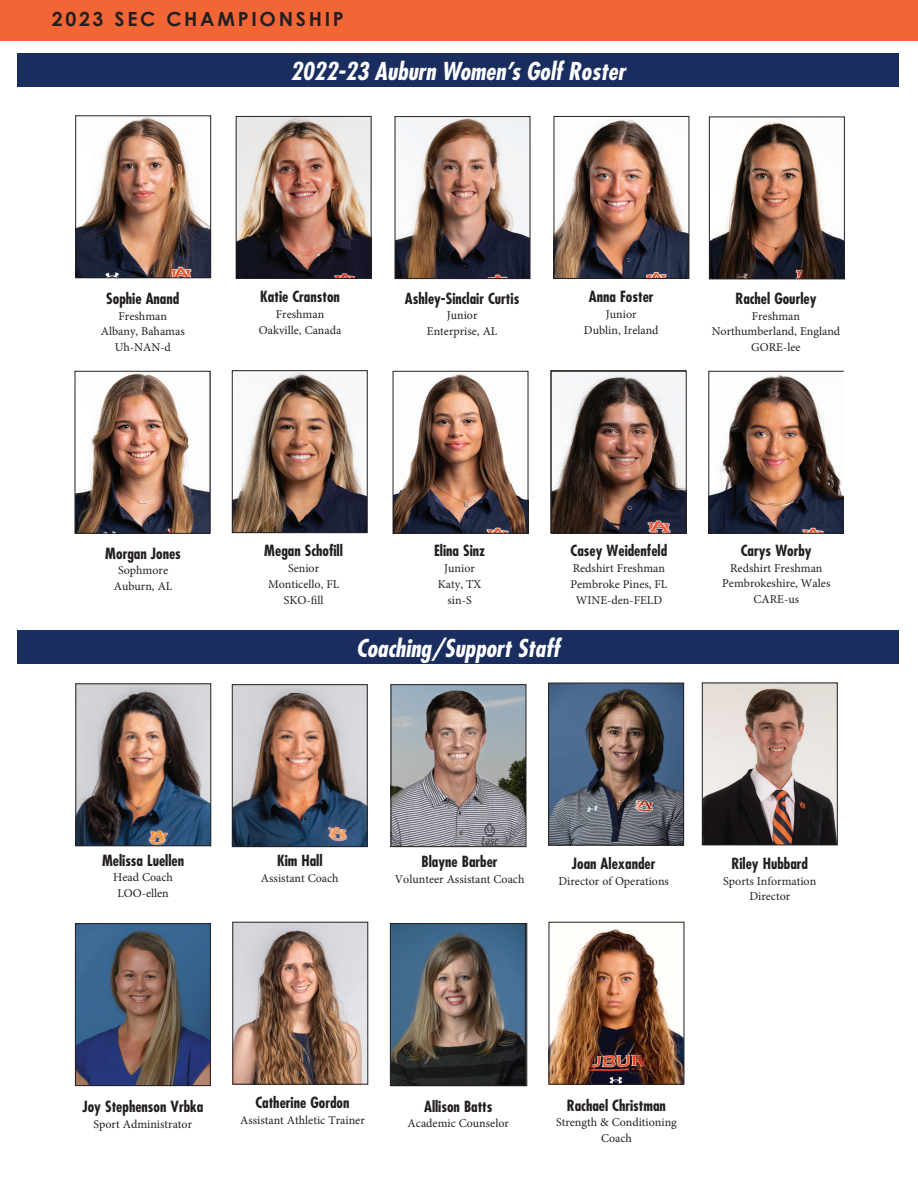
<style>
.page{position:relative;width:918px;height:1188px;background:#fff}
.page>*{position:absolute;margin:0;border:0;box-sizing:border-box;transform-origin:0 0}
.t1{font:italic 700 condensed 24px "Futura Std";color:#fff}
.t2{font:700 19.5px "Century Gothic";letter-spacing:.14em;color:#231f20}
.t3{font:700 condensed 15px "Futura Std";color:#231f20}
.t4{font:12px/15.8px "Minion Pro";color:#231f20;text-align:center}
</style>
<div class="page">
<img style="left:550px;top:685px;width:132px;height:158px">
<div style="left:548px;top:683px;width:136px;height:162px;border:1px solid #231f20"></div>
<img style="left:234px;top:686px;width:131px;height:159px">
<div style="left:232px;top:684px;width:135px;height:163px;border:1px solid #231f20"></div>
<img style="left:234px;top:372px;width:131px;height:159px">
<div style="left:232px;top:370px;width:135px;height:163px;border:1px solid #231f20"></div>
<img style="left:77px;top:373px;width:131px;height:158px">
<div style="left:75px;top:371px;width:135px;height:162px;border:1px solid #231f20"></div>
<img style="left:711px;top:120px;width:132px;height:157px">
<div style="left:709px;top:117px;width:136px;height:162px;border:1px solid #231f20"></div>
<img style="left:397px;top:118px;width:131px;height:159px">
<div style="left:395px;top:116px;width:135px;height:163px;border:1px solid #231f20"></div>
<img style="left:556px;top:119px;width:131px;height:158px">
<div style="left:554px;top:116px;width:135px;height:163px;border:1px solid #231f20"></div>
<img style="left:77px;top:118px;width:132px;height:158px">
<div style="left:75px;top:116px;width:136px;height:162px;border:1px solid #231f20"></div>
<img style="left:395px;top:374px;width:131px;height:157px">
<div style="left:393px;top:371px;width:135px;height:162px;border:1px solid #231f20"></div>
<img style="left:711px;top:374px;width:131px;height:157px">
<div style="left:709px;top:371px;width:135px;height:162px;border:1px solid #231f20"></div>
<img style="left:78px;top:686px;width:131px;height:158px">
<div style="left:76px;top:684px;width:135px;height:162px;border:1px solid #231f20"></div>
<img style="left:553px;top:373px;width:131px;height:158px">
<div style="left:551px;top:371px;width:135px;height:162px;border:1px solid #231f20"></div>
<img style="left:235px;top:924px;width:131px;height:158px">
<div style="left:233px;top:922px;width:135px;height:162px;border:1px solid #231f20"></div>
<img style="left:704px;top:685px;width:131px;height:158px">
<div style="left:702px;top:683px;width:135px;height:162px;border:1px solid #231f20"></div>
<img style="left:551px;top:929px;width:131px;height:153px">
<div style="left:549px;top:922px;width:135px;height:162px;border:1px solid #231f20"></div>
<img style="left:392px;top:925px;width:132px;height:159px">
<div style="left:390px;top:923px;width:136px;height:163px;border:1px solid #231f20"></div>
<img style="left:393px;top:686px;width:131px;height:159px">
<div style="left:391px;top:684px;width:135px;height:163px;border:1px solid #231f20"></div>
<img style="left:77px;top:925px;width:132px;height:159px">
<div style="left:75px;top:923px;width:136px;height:163px;border:1px solid #231f20"></div>
<img style="left:238px;top:118px;width:131px;height:159px">
<div style="left:236px;top:116px;width:135px;height:163px;border:1px solid #231f20"></div>
<div style="left:0;top:0;width:918px;height:40px;background:#f26636"></div>
<div style="left:17px;top:54px;width:882px;height:33px;background:#192d5e"></div>
<div style="left:17px;top:630px;width:882px;height:33px;background:#192d5e"></div>
<h2 class="t2" style="left:52px;top:4px;width:294px">2023 SEC CHAMPIONSHIP</h2>
<h1 class="t1" style="left:290px;top:56px;width:336px">2022-23 Auburn Women’s Golf Roster</h1>
<p class="t3" style="left:106px;top:289px;width:75px">Sophie Anand</p>
<p class="t4" style="left:101px;top:308px;width:86px">Freshman<br>Albany, Bahamas<br>Uh-NAN-d</p>
<p class="t3" style="left:260px;top:288px;width:81px">Katie Cranston</p>
<p class="t4" style="left:259px;top:307px;width:84px">Freshman<br>Oakville, Canada</p>
<p class="t3" style="left:405px;top:289px;width:116px">Ashley-Sinclair Curtis</p>
<p class="t4" style="left:427px;top:308px;width:72px">Junior<br>Enterprise, AL</p>
<p class="t3" style="left:589px;top:288px;width:66px">Anna Foster</p>
<p class="t4" style="left:584px;top:307px;width:76px">Junior<br>Dublin, Ireland</p>
<p class="t3" style="left:735px;top:289px;width:83px">Rachel Gourley</p>
<p class="t4" style="left:712px;top:308px;width:130px">Freshman<br>Northumberland, England<br>GORE-lee</p>
<p class="t3" style="left:105px;top:544px;width:77px">Morgan Jones</p>
<p class="t4" style="left:114px;top:563px;width:60px">Sophmore<br>Auburn, AL</p>
<p class="t3" style="left:102px;top:851px;width:84px">Melissa Luellen</p>
<p class="t4" style="left:113px;top:870px;width:61px">Head Coach<br>LOO-ellen</p>
<p class="t3" style="left:264px;top:542px;width:80px">Megan Schofill</p>
<p class="t4" style="left:268px;top:561px;width:73px">Senior<br>Monticello, FL<br>SKO-fill</p>
<p class="t3" style="left:434px;top:542px;width:53px">Elina Sinz</p>
<p class="t4" style="left:438px;top:561px;width:45px">Junior<br>Katy, TX sin-S</p>
<p class="t3" style="left:571px;top:542px;width:98px">Casey Weidenfeld</p>
<p class="t4" style="left:570px;top:561px;width:98px">Redshirt Freshman<br>Pembroke Pines, FL<br>WINE-den-FELD</p>
<h1 class="t1" style="left:356px;top:633px;width:205px">Coaching/Support Staff</h1>
<p class="t3" style="left:741px;top:541px;width:72px">Carys Worby</p>
<p class="t4" style="left:722px;top:560px;width:110px">Redshirt Freshman<br>Pembrokeshire, Wales<br>CARE-us</p>
<p class="t3" style="left:277px;top:852px;width:47px">Kim Hall</p>
<p class="t4" style="left:261px;top:871px;width:79px">Assistant Coach</p>
<p class="t3" style="left:422px;top:853px;width:78px">Blayne Barber</p>
<p class="t4" style="left:395px;top:872px;width:131px">Volunteer Assistant Coach</p>
<p class="t3" style="left:572px;top:854px;width:85px">Joan Alexander</p>
<p class="t4" style="left:558px;top:873px;width:112px">Director of Operations</p>
<p class="t3" style="left:731px;top:854px;width:78px">Riley Hubbard</p>
<p class="t4" style="left:723px;top:873px;width:95px">Sports Information<br>Director</p>
<p class="t3" style="left:82px;top:1097px;width:122px">Joy Stephenson Vrbka</p>
<p class="t4" style="left:94px;top:1116px;width:100px">Sport Administrator</p>
<p class="t3" style="left:255px;top:1093px;width:96px">Catherine Gordon</p>
<p class="t4" style="left:240px;top:1112px;width:126px">Assistant Athletic Trainer</p>
<p class="t3" style="left:424px;top:1097px;width:70px">Allison Batts</p>
<p class="t4" style="left:408px;top:1116px;width:103px">Academic Counselor</p>
<p class="t3" style="left:567px;top:1096px;width:101px">Rachael Christman</p>
<p class="t4" style="left:556px;top:1115px;width:122px">Strength &amp; Conditioning<br>Coach</p>
</div>
